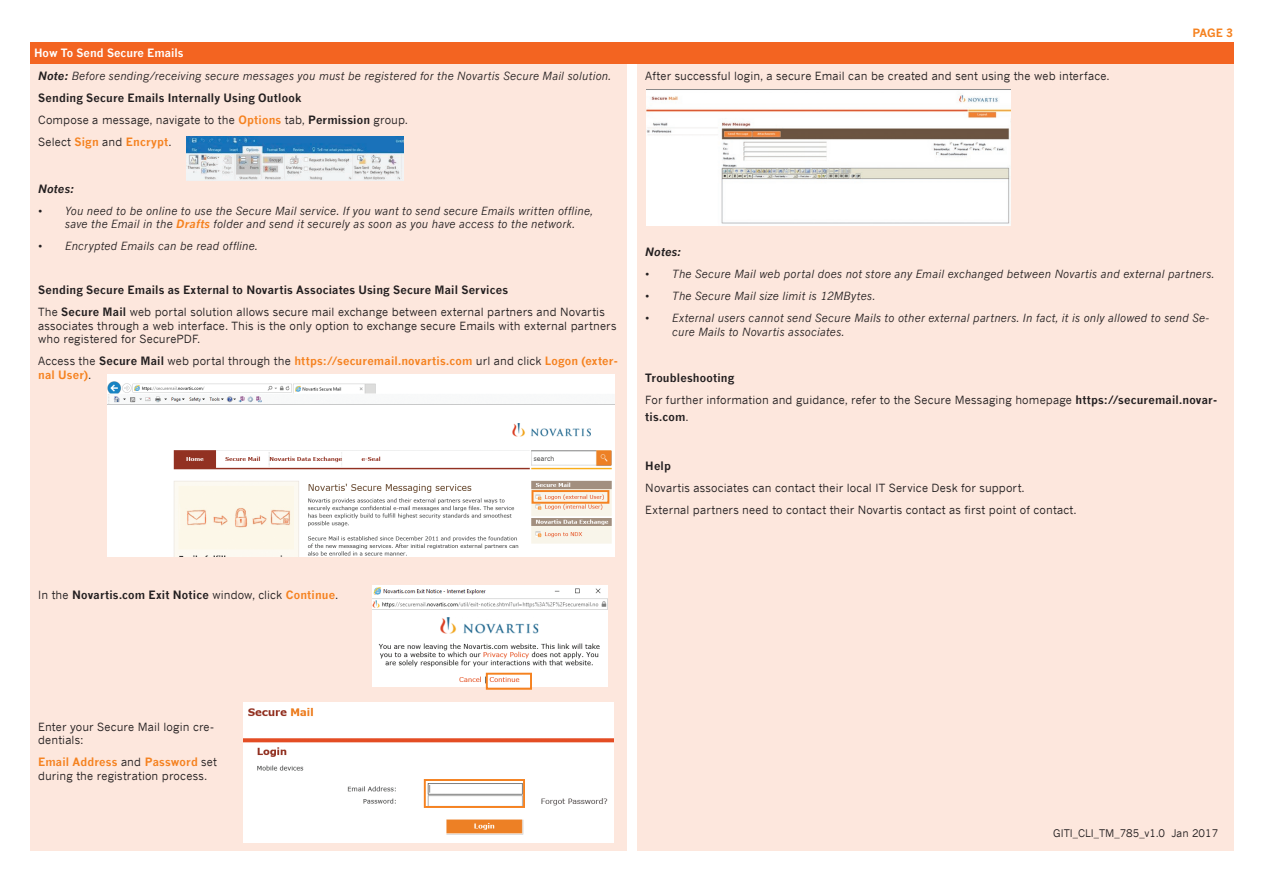
<style>
.page{position:relative;width:1263px;height:893px;background:#fff}
.page>*{position:absolute;margin:0;border:0;box-sizing:border-box;transform-origin:0 0}
.Fliesstext{font:11.25px/13.5px "News Gothic";letter-spacing:.01em;color:#231f20}
.Fliesstext-2{font:italic 11.25px/13.5px "News Gothic";letter-spacing:.015em;color:#231f20}
.Fliesstext-3{font:700 11.25px "News Gothic";letter-spacing:.015em;color:#231f20}
.Fliesstext-4{font:700 11.25px/13.5px "News Gothic";letter-spacing:.015em;color:#f58220}
.h2-white{font:700 11.25px "News Gothic";color:#fff}
.Fliesstext-5{font:italic 700 11.25px "News Gothic";letter-spacing:.015em;color:#231f20}
.h2-orange{font:700 11.25px "News Gothic";color:#f58220}
.t1{font:10.5px "News Gothic";color:#231f20}
.s1{font-weight:700}
.s2{font-weight:700;color:#f58220}
.s3{font-weight:400;color:#231f20}
.s4{color:#231f20}
.s5{font-weight:400}
.s6{color:#f58220}
</style>
<div class="page">
<div style="left:637px;top:51px;width:596px;height:800px;background:#fde7dd"></div>
<div style="left:30px;top:51px;width:596px;height:799px;background:#fde7dd"></div>
<div style="left:30px;top:43px;width:1203px;height:21px;background:#f36421"></div>
<img style="left:187px;top:136px;width:217px;height:44px">
<img style="left:107px;top:374px;width:507px;height:183px">
<img style="left:372px;top:585px;width:236px;height:101px">
<img style="left:244px;top:702px;width:369px;height:140px">
<img style="left:646px;top:90px;width:364px;height:136px">
<div style="left:531px;top:490px;width:78px;height:14px;border:2px solid #f58220"></div>
<div style="left:486px;top:673px;width:46px;height:17px;border:2px solid #f58220"></div>
<div style="left:424px;top:779px;width:101px;height:29px;border:2px solid #f58220"></div>
<p class="h2-white" style="left:34px;top:44px;width:151px">How To Send Secure Emails</p>
<p class="Fliesstext-2" style="left:38px;top:68px;width:574px"><span class="s1">Note:</span> Before sending/receiving secure messages you must be registered for the Novartis Secure Mail solution.</p>
<p class="Fliesstext-3" style="left:38px;top:88px;width:265px">Sending Secure Emails Internally Using Outlook</p>
<p class="Fliesstext" style="left:38px;top:112px;width:371px">Compose a message, navigate to the <span class="s2">Options</span> tab, <span class="s1">Permission</span> group.</p>
<p class="Fliesstext-4" style="left:38px;top:134px;width:135px"><span class="s3">Select</span> Sign <span class="s3">and</span> Encrypt<span class="s3">.</span></p>
<p class="Fliesstext-5" style="left:38px;top:179px;width:38px">Notes:</p>
<p class="Fliesstext-2" style="left:65px;top:203px;width:529px;text-indent:-27px">• You need to be online to use the Secure Mail service. If you want to send secure Emails written offline, save the Email in the <span class="s2">Drafts</span> folder and send it securely as soon as you have access to the network.</p>
<p class="Fliesstext-2" style="left:38px;top:239px;width:221px">• Encrypted Emails can be read offline.</p>
<p class="Fliesstext-3" style="left:38px;top:281px;width:471px">Sending Secure Emails as External to Novartis Associates Using Secure Mail Services</p>
<p class="Fliesstext" style="left:38px;top:305px;width:580px">The <span class="s1">Secure Mail</span> web portal solution allows secure mail exchange between external partners and Novartis associates through a web interface. This is the only option to exchange secure Emails with external partners who registered for SecurePDF.</p>
<p class="Fliesstext-4" style="left:38px;top:354px;width:581px"><span class="s3">Access the</span> <span class="s4">Secure Mail</span> <span class="s3">web portal through the</span> https://securemail.novartis.com <span class="s3">url and click</span> Logon (exter&shy;nal User)<span class="s3">.</span></p>
<p class="Fliesstext" style="left:645px;top:69px;width:465px">After successful login, a secure Email can be created and sent using the web interface.</p>
<p class="h2-orange" style="left:1192px;top:24px;width:42px">PAGE 3</p>
<p class="Fliesstext-5" style="left:645px;top:243px;width:38px">Notes:</p>
<p class="Fliesstext-2" style="left:645px;top:267px;width:570px">• The Secure Mail web portal does not store any Email exchanged between Novartis and external partners.</p>
<p class="Fliesstext-2" style="left:645px;top:289px;width:231px">• The Secure Mail size limit is 12MBytes.</p>
<p class="Fliesstext-2" style="left:672px;top:311px;width:539px;text-indent:-27px">• External users cannot send Secure Mails to other external partners. In fact, it is only allowed to send Se&shy;cure Mails to Novartis associates.</p>
<p class="Fliesstext-3" style="left:645px;top:369px;width:91px">Troubleshooting</p>
<p class="Fliesstext" style="left:645px;top:392px;width:573px;line-height:16.2px">For further information and guidance, refer to the Secure Messaging homepage <span class="s1">https://securemail.novar&shy;tis.com</span>.</p>
<p class="Fliesstext-3" style="left:645px;top:457px;width:27px">Help</p>
<p class="Fliesstext" style="left:645px;top:481px;width:381px">Novartis associates can contact their local IT Service Desk for support.</p>
<p class="Fliesstext" style="left:645px;top:503px;width:433px">External partners need to contact their Novartis contact as first point of contact.</p>
<p class="Fliesstext-3" style="left:38px;top:585px;width:301px"><span class="s5">In the</span> Novartis.com Exit Notice <span class="s5">window, click</span> <span class="s6">Continue</span><span class="s5">.</span></p>
<p class="Fliesstext" style="left:38px;top:719px;width:177px">Enter your Secure Mail login cre&shy;dentials:</p>
<p class="Fliesstext" style="left:38px;top:755px;width:180px"><span class="s2">Email Address</span> and <span class="s2">Password</span> set during the registration process.</p>
<p class="t1" style="left:1053px;top:825px;width:166px">GITI_CLI_TM_785_v1.0 Jan 2017</p>
</div>
